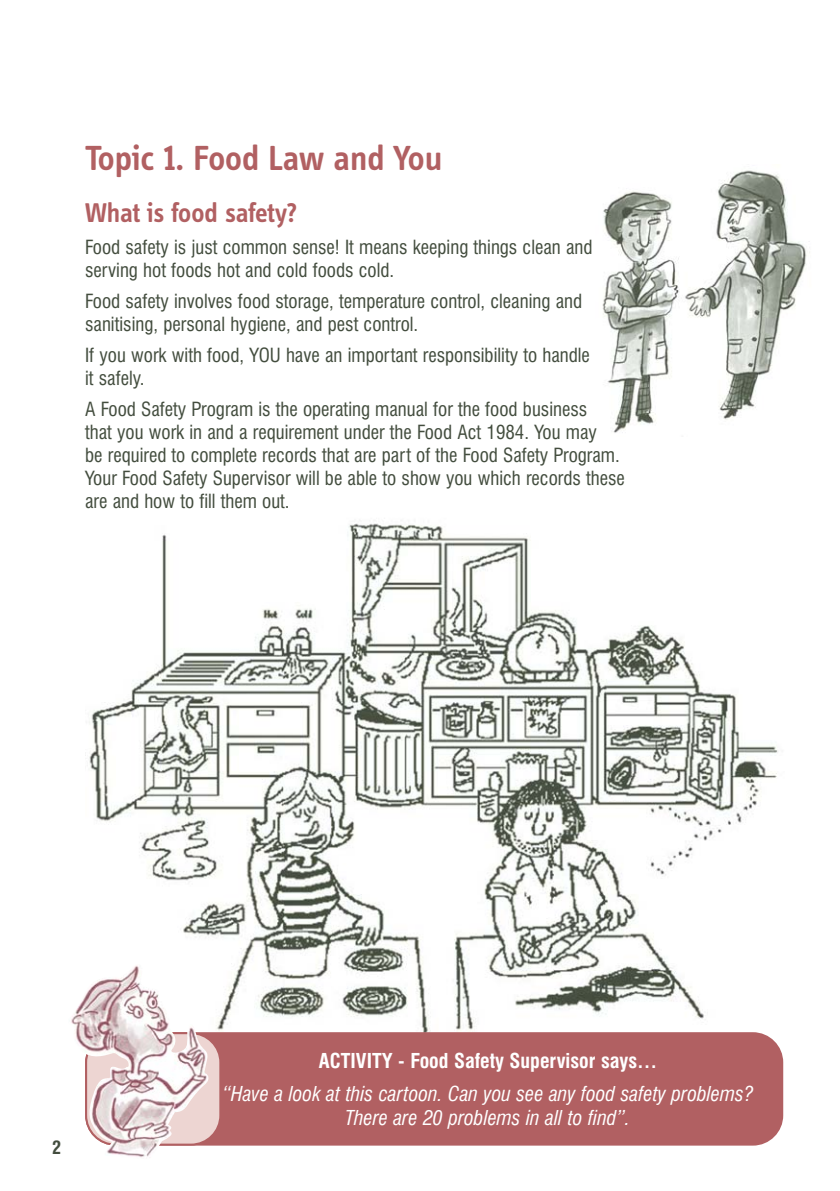
<style>
.page{position:relative;width:840px;height:1191px;background:#fff}
.page>*{position:absolute;margin:0;border:0;box-sizing:border-box;transform-origin:0 0}
.t1{font:600 36px "Info Disp";color:#b16062}
.t2{font:600 28px "Info Disp";letter-spacing:-.01em;color:#b16062}
.t3{font:italic condensed 20px/24px "Swiss 721 BT";color:#fff;text-align:center}
.t4{font:700 condensed 20px "Swiss 721 BT";color:#fff}
.t5{font:condensed 19px/22.8px "Swiss 721 BT";color:#434d3e}
.t6{font:700 condensed 18px "Swiss 721 BT";color:#434d3e}
</style>
<div class="page">
<img style="left:602px;top:170px;width:208px;height:263px">
<img style="left:85px;top:523px;width:693px;height:509px">
<div style="left:221px;top:1032px;width:561px;height:113px;background:#b16062"></div>
<svg style="left:208px;top:1032px;width:13px;height:113px"></svg>
<img style="left:71px;top:964px;width:137px;height:193px">
<h1 class="t1" style="left:85px;top:144px;width:358px">Topic 1. Food Law and You</h1>
<h2 class="t2" style="left:85px;top:201px;width:213px">What is food safety?</h2>
<p class="t5" style="left:85px;top:238px;width:508px">Food safety is just common sense! It means keeping things clean and serving hot foods hot and cold foods cold.</p>
<p class="t5" style="left:85px;top:292px;width:498px">Food safety involves food storage, temperature control, cleaning and sanitising, personal hygiene, and pest control.</p>
<p class="t5" style="left:85px;top:346px;width:506px">If you work with food, YOU have an important responsibility to handle it safely.</p>
<p class="t5" style="left:85px;top:400px;width:541px">A Food Safety Program is the operating manual for the food business<br>that you work in and a requirement under the Food Act 1984. You may<br>be required to complete records that are part of the Food Safety Program.<br>Your Food Safety Supervisor will be able to show you which records these are and how to fill them out.</p>
<p class="t6" style="left:52px;top:1140px;width:10px">2</p>
<p class="t4" style="left:319px;top:1054px;width:340px">ACTIVITY - Food Safety Supervisor says…</p>
<p class="t3" style="left:222px;top:1082px;width:532px">“Have a look at this cartoon. Can you see any food safety problems?<br>There are 20 problems in all to find”.</p>
</div>
